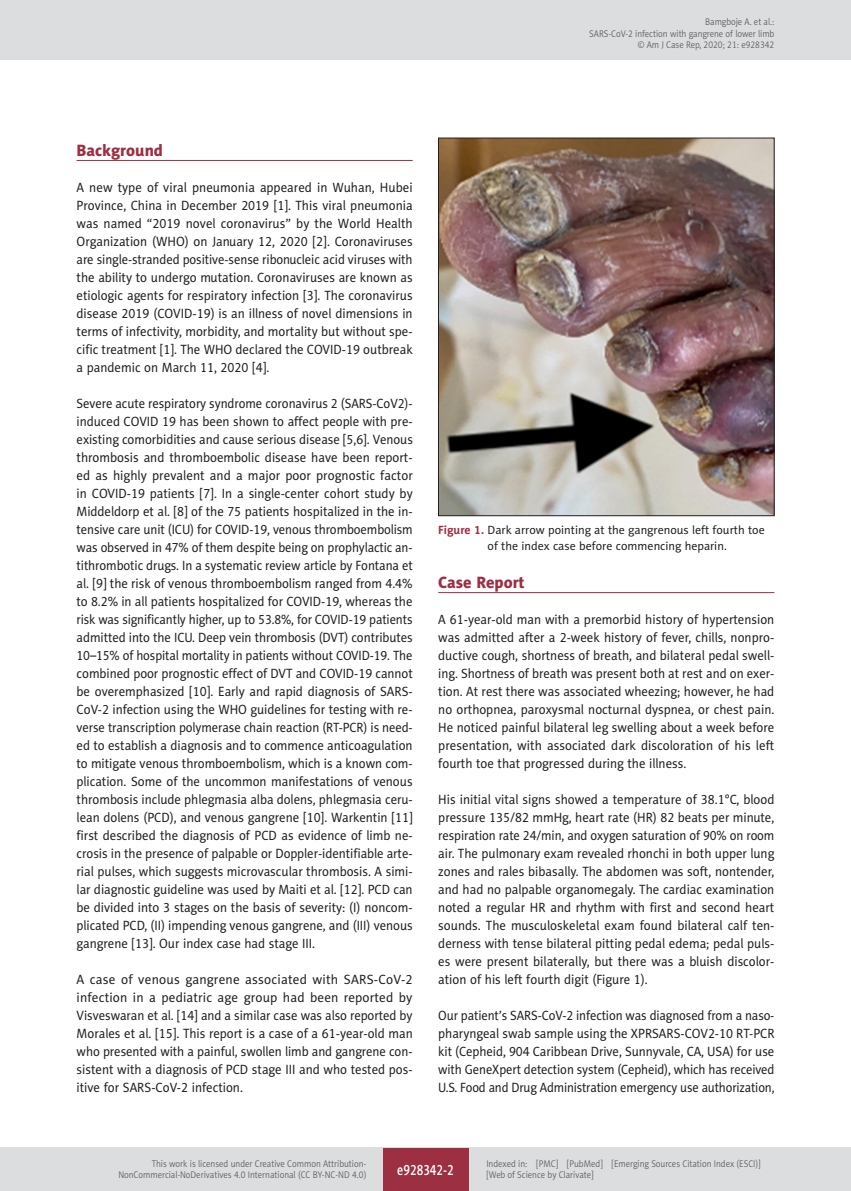
<style>
.page{position:relative;width:851px;height:1191px;background:#fff}
.page>*{position:absolute;margin:0;border:0;box-sizing:border-box;transform-origin:0 0}
.AJCR_Headline_1{font:16.5px "Naomi Sans EFN Heavy";color:#9d2f42}
.AJCR_e-PAGINA{font:15px "Naomi Sans EFN Medium";color:#fff;scale:.8 1}
.AJCR_Body{font:13.5px/18px "Naomi Sans EFN";color:#231f20;text-align:justify;scale:.94 1}
.AJCR_Body-2{font:13.5px/18px "Naomi Sans EFN";color:#231f20;text-align:justify;scale:.95 1}
.AJCR_Body-3{font:13.5px/18px "Naomi Sans EFN";color:#231f20;text-align:justify}
.AJCR_Body-4{font:13.5px/18px "Naomi Sans EFN";color:#231f20;text-align:justify;scale:.93 1}
.AJCR_Rycina_tytul{font:12px/15.8px "Naomi Sans EFN";color:#231f20}
.AJCR_pagina_zywa{font:9.75px/11.2px "Naomi Sans EFN Light";color:#57585a;text-align:right;scale:.9 1}
.AJCR_pagina_sygnatur{font:9.75px "Naomi Sans EFN Light";color:#57585a;scale:.9 1}
.s1{font-weight:700;color:#9d2f42}
</style>
<div class="page">
<hr style="left:77px;top:160px;width:335px;height:1px;background:#9d2f42">
<hr style="left:438px;top:592px;width:336px;height:1px;background:#9d2f42">
<img style="left:440px;top:140px;width:332px;height:374px">
<div style="left:438px;top:138px;width:336px;height:378px;border:1px solid #231f20"></div>
<div style="left:0;top:0;width:850px;height:60px;background:#dcdddf"></div>
<hr style="left:850px;top:0;width:1px;height:60px;background:#dcdddf">
<div style="left:0;top:1148px;width:850px;height:43px;background:#dcdddf"></div>
<div style="left:383px;top:1147px;width:85px;height:43px;background:#9d2f42"></div>
<p class="AJCR_pagina_zywa" style="left:589px;top:16px;width:207px">Bamgboje A. et al.:<br>SARS-CoV-2 infection with gangrene of lower limb</p>
<p class="AJCR_pagina_sygnatur" style="left:637px;top:39px;width:153px">© Am J Case Rep, 2020; 21: e928342</p>
<p class="AJCR_Headline_1" style="left:77px;top:140px;width:88px">Background</p>
<p class="AJCR_Body-2" style="left:77px;top:178px;width:355px">A new type of viral pneumonia appeared in Wuhan, Hubei Province, China in December 2019 [1]. This viral pneumonia was named “2019 novel coronavirus” by the World Health Organization (WHO) on January 12, 2020 [2]. Coronaviruses are single-stranded positive-sense ribonucleic acid viruses with the ability to undergo mutation. Coronaviruses are known as etiologic agents for respiratory infection [3]. The coronavirus disease 2019 (COVID-19) is an illness of novel dimensions in terms of infectivity, morbidity, and mortality but without spe&shy;cific treatment [1]. The WHO declared the COVID-19 outbreak a pandemic on March 11, 2020 [4].</p>
<p class="AJCR_Body" style="left:77px;top:394px;width:359px">Severe acute respiratory syndrome coronavirus 2 (SARS-CoV2)- induced COVID 19 has been shown to affect people with pre&shy;existing comorbidities and cause serious disease [5,6]. Venous thrombosis and thromboembolic disease have been report&shy;ed as highly prevalent and a major poor prognostic factor in COVID-19 patients [7]. In a single-center cohort study by Middeldorp et al. [8] of the 75 patients hospitalized in the in&shy;tensive care unit (ICU) for COVID-19, venous thromboembolism was observed in 47% of them despite being on prophylactic an&shy;tithrombotic drugs. In a systematic review article by Fontana et al. [9] the risk of venous thromboembolism ranged from 4.4% to 8.2% in all patients hospitalized for COVID-19, whereas the risk was significantly higher, up to 53.8%, for COVID-19 patients admitted into the ICU. Deep vein thrombosis (DVT) contributes 10–15% of hospital mortality in patients without COVID-19. The combined poor prognostic effect of DVT and COVID-19 cannot be overemphasized [10]. Early and rapid diagnosis of SARS-CoV-2 infection using the WHO guidelines for testing with re&shy;verse transcription polymerase chain reaction (RT-PCR) is need&shy;ed to establish a diagnosis and to commence anticoagulation to mitigate venous thromboembolism, which is a known com&shy;plication. Some of the uncommon manifestations of venous thrombosis include phlegmasia alba dolens, phlegmasia ceru&shy;lean dolens (PCD), and venous gangrene [10]. Warkentin [11] first described the diagnosis of PCD as evidence of limb ne&shy;crosis in the presence of palpable or Doppler-identifiable arte&shy;rial pulses, which suggests microvascular thrombosis. A simi&shy;lar diagnostic guideline was used by Maiti et al. [12]. PCD can be divided into 3 stages on the basis of severity: (I) noncom&shy;plicated PCD, (II) impending venous gangrene, and (III) venous gangrene [13]. Our index case had stage III.</p>
<p class="AJCR_Body-3" style="left:77px;top:970px;width:337px">A case of venous gangrene associated with SARS-CoV-2 infection in a pediatric age group had been reported by Visveswaran et al. [14] and a similar case was also reported by Morales et al. [15]. This report is a case of a 61-year-old man who presented with a painful, swollen limb and gangrene con&shy;sistent with a diagnosis of PCD stage III and who tested pos&shy;itive for SARS-CoV-2 infection.</p>
<p class="AJCR_Rycina_tytul" style="left:487px;top:522px;width:279px;text-indent:-49px"><span class="s1">Figure 1.</span> Dark arrow pointing at the gangrenous left fourth toe of the index case before commencing heparin.</p>
<p class="AJCR_Headline_1" style="left:438px;top:572px;width:88px">Case Report</p>
<p class="AJCR_Body-2" style="left:438px;top:610px;width:355px">A 61-year-old man with a premorbid history of hypertension was admitted after a 2-week history of fever, chills, nonpro&shy;ductive cough, shortness of breath, and bilateral pedal swell&shy;ing. Shortness of breath was present both at rest and on exer&shy;tion. At rest there was associated wheezing; however, he had no orthopnea, paroxysmal nocturnal dyspnea, or chest pain.<br>He noticed painful bilateral leg swelling about a week before presentation, with associated dark discoloration of his left fourth toe that progressed during the illness.</p>
<p class="AJCR_Body-2" style="left:438px;top:790px;width:355px">His initial vital signs showed a temperature of 38.1°C, blood pressure 135/82 mmHg, heart rate (HR) 82 beats per minute, respiration rate 24/min, and oxygen saturation of 90% on room air. The pulmonary exam revealed rhonchi in both upper lung zones and rales bibasally. The abdomen was soft, nontender, and had no palpable organomegaly. The cardiac examination noted a regular HR and rhythm with first and second heart sounds. The musculoskeletal exam found bilateral calf ten&shy;derness with tense bilateral pitting pedal edema; pedal puls&shy;es were present bilaterally, but there was a bluish discolor&shy;ation of his left fourth digit (Figure 1).</p>
<p class="AJCR_Body-4" style="left:438px;top:1006px;width:363px">Our patient’s SARS-CoV-2 infection was diagnosed from a naso&shy;pharyngeal swab sample using the XPRSARS-COV2-10 RT-PCR kit (Cepheid, 904 Caribbean Drive, Sunnyvale, CA, USA) for use with GeneXpert detection system (Cepheid), which has received U.S. Food and Drug Administration emergency use authorization,</p>
<p class="AJCR_pagina_zywa" style="left:118px;top:1158px;width:277px">This work is licensed under Creative Common Attribution-<br>NonCommercial-NoDerivatives 4.0 International (CC BY-NC-ND 4.0)</p>
<p class="AJCR_e-PAGINA" style="left:397px;top:1160px;width:72px">e928342-2</p>
<p class="AJCR_pagina_zywa" style="left:486px;top:1158px;width:306px;text-align:left">Indexed in: [PMC] [PubMed] [Emerging Sources Citation Index (ESCI)] [Web of Science by Clarivate]</p>
</div>
